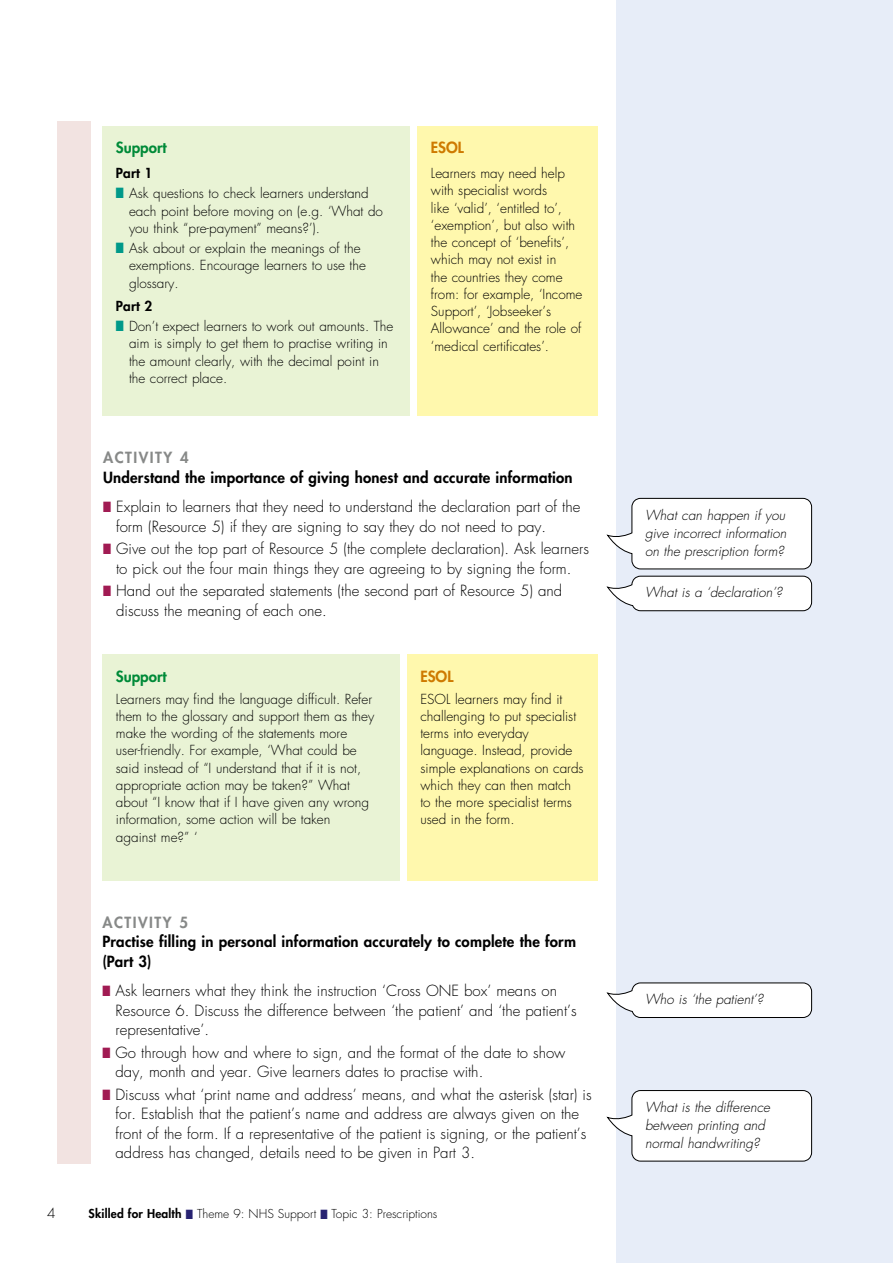
<style>
.page{position:relative;width:893px;height:1263px;background:#fff}
.page>*{position:absolute;margin:0;border:0;box-sizing:border-box;transform-origin:0 0}
.t1{font:300 15px/19.5px "Futura Std";color:#000}
.t2{font:800 15px/19.5px "Futura Std";letter-spacing:.015em;color:#000}
.t3{font:800 15px "Futura Std";letter-spacing:.1em;color:#878988}
.t4{font:800 15px "Futura Std";color:#008a38}
.t5{font:800 15px "Futura Std";color:#ce7a00}
.t6{font:300 13.5px/17.2px "Futura Std";color:#000}
.t7{font:italic 300 13.5px/18px "Futura Std";color:#000;text-align:justify}
.t8{font:800 13.5px "Futura Std";letter-spacing:.015em;color:#000}
.t9{font:300 12px "Futura Std";color:#000}
.s1{color:#009989}
.s2{color:#a11b53}
.s3{font-weight:800}
.s4{color:#282372}
</style>
<div class="page">
<div style="left:617px;top:0;width:276px;height:1263px;background:#e7edf8"></div>
<div style="left:57px;top:122px;width:33px;height:1042px;background:#f2e3e1"></div>
<div style="left:407px;top:654px;width:190px;height:227px;background:#fff8ad"></div>
<div style="left:102px;top:654px;width:297px;height:227px;background:#e9f3d5"></div>
<div style="left:417px;top:126px;width:180px;height:289px;background:#fff8ad"></div>
<div style="left:102px;top:126px;width:308px;height:289px;background:#e9f3d5"></div>
<svg style="left:606px;top:498px;width:206px;height:113px;background:#f2f2f4"></svg>
<svg style="left:606px;top:982px;width:206px;height:36px;background:#eeeeef"></svg>
<svg style="left:606px;top:1090px;width:206px;height:72px;background:#f4f4f5"></svg>
<p class="t6" style="left:47px;top:1204px;width:10px">4</p>
<p class="t4" style="left:116px;top:138px;width:52px">Support</p>
<p class="t8" style="left:116px;top:165px;width:38px">Part 1</p>
<p class="t6" style="left:129px;top:185px;width:255px;text-indent:-13px"><span class="s1">■</span> Ask questions to check learners understand each point before moving on (e.g. ‘What do you think “pre-payment” means?’).</p>
<p class="t6" style="left:129px;top:240px;width:238px;text-indent:-13px"><span class="s1">■</span> Ask about or explain the meanings of the exemptions. Encourage learners to use the glossary.</p>
<p class="t8" style="left:116px;top:297px;width:38px">Part 2</p>
<p class="t6" style="left:129px;top:318px;width:266px;text-indent:-13px"><span class="s1">■</span> Don’t expect learners to work out amounts. The aim is simply to get them to practise writing in the amount clearly, with the decimal point in the correct place.</p>
<p class="t5" style="left:431px;top:138px;width:34px">ESOL</p>
<p class="t6" style="left:431px;top:165px;width:153px">Learners may need help with specialist words<br>like ‘valid’, ‘entitled to’, ‘exemption’, but also with the concept of ‘benefits’, which may not exist in<br>the countries they come from: for example, ‘Income<br>Support’, ‘Jobseeker’s<br>Allowance’ and the role of ‘medical certificates’.</p>
<p class="t3" style="left:103px;top:448px;width:87px">ACTIVITY 4</p>
<p class="t2" style="left:103px;top:468px;width:471px">Understand the importance of giving honest and accurate information</p>
<p class="t1" style="left:116px;top:497px;width:466px;text-indent:-13px"><span class="s2">■</span> Explain to learners that they need to understand the declaration part of the form (Resource 5) if they are signing to say they do not need to pay.</p>
<p class="t1" style="left:103px;top:539px;width:487px;text-align:center"><span class="s2">■</span> Give out the top part of Resource 5 (the complete declaration). Ask learners to pick out the four main things they are agreeing to by signing the form.</p>
<p class="t1" style="left:116px;top:581px;width:448px;text-indent:-13px"><span class="s2">■</span> Hand out the separated statements (the second part of Resource 5) and discuss the meaning of each one.</p>
<p class="t4" style="left:116px;top:666px;width:52px">Support</p>
<p class="t6" style="left:116px;top:690px;width:260px">Learners may find the language difficult. Refer them to the glossary and support them as they make the wording of the statements more user-friendly. For example, ‘What could be said instead of “I understand that if it is not, appropriate action may be taken?” What about “I know that if I have given any wrong information, some action will be taken against me?” ‘</p>
<p class="t5" style="left:420px;top:666px;width:34px">ESOL</p>
<p class="t6" style="left:420px;top:690px;width:165px">ESOL learners may find it challenging to put specialist terms into everyday language. Instead, provide simple explanations on cards which they can then match to the more specialist terms used in the form.</p>
<p class="t3" style="left:102px;top:913px;width:87px">ACTIVITY 5</p>
<p class="t2" style="left:102px;top:932px;width:475px">Practise filling in personal information accurately to complete the form (Part 3)</p>
<p class="t1" style="left:116px;top:981px;width:463px;text-indent:-13px"><span class="s2">■</span> Ask learners what they think the instruction ‘Cross ONE box’ means on<br>Resource 6. Discuss the difference between ‘the patient’ and ‘the patient’s representative’.</p>
<p class="t1" style="left:116px;top:1043px;width:452px;text-indent:-13px"><span class="s2">■</span> Go through how and where to sign, and the format of the date to show day, month and year. Give learners dates to practise with.</p>
<p class="t1" style="left:116px;top:1085px;width:478px;text-indent:-13px"><span class="s2">■</span> Discuss what ‘print name and address’ means, and what the asterisk (star) is for. Establish that the patient’s name and address are always given on the front of the form. If a representative of the patient is signing, or the patient’s address has changed, details need to be given in Part 3.</p>
<p class="t9" style="left:89px;top:1206px;width:350px"><span class="s3">Skilled for Health</span> <span class="s4">■</span> Theme 9: NHS Support <span class="s4">■</span> Topic 3: Prescriptions</p>
<p class="t7" style="left:645px;top:506px;width:143px">What can happen if you give incorrect information on the prescription form?</p>
<p class="t7" style="left:645px;top:584px;width:139px">What is a ‘declaration’?</p>
<p class="t7" style="left:645px;top:991px;width:120px">Who is ‘the patient’?</p>
<p class="t7" style="left:645px;top:1098px;width:126px;text-align:left">What is the difference between printing and normal handwriting?</p>
</div>
